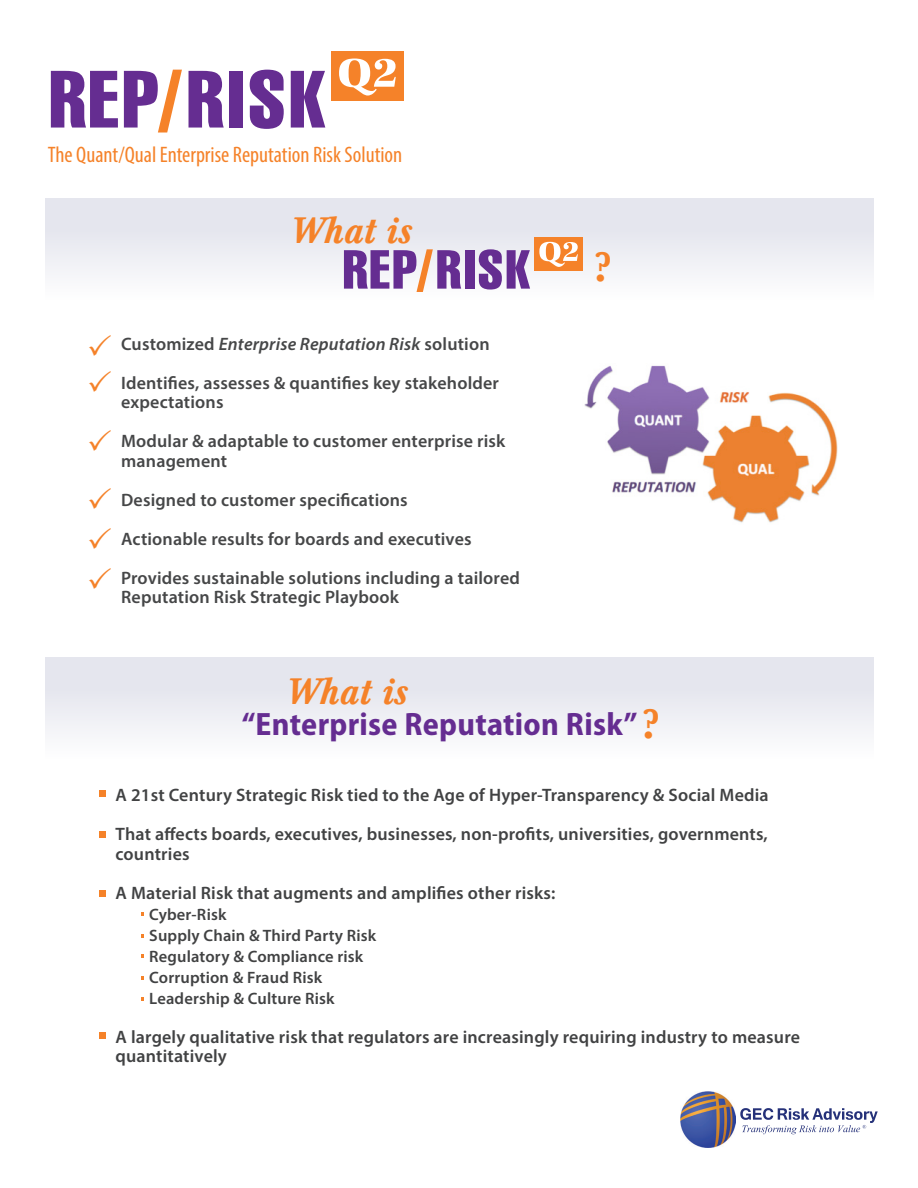
<style>
.page{position:relative;width:918px;height:1188px;background:#fff}
.page>*{position:absolute;margin:0;border:0;box-sizing:border-box;transform-origin:0 0}
.t1{font:500 42.3px "Baskerville T";color:#f58229}
.t2{font:italic 500 38.1px "Baskerville T";letter-spacing:.01em;color:#f58229}
.t3{font:700 semi-condensed 32.4px "Myriad Pro";letter-spacing:.01em;color:#652d91}
.t4{font:condensed 22.5px "Myriad Pro";color:#f58229}
.gec_gold_square{font:600 18px/19.5px "Myriad Pro";letter-spacing:.01em;color:#414243}
.gec_gold_square-2{font:600 18px/19.5px "Myriad Pro";letter-spacing:.01em;color:#464748}
.gec_gold_square-3{font:italic 600 18px "Myriad Pro";letter-spacing:.01em;color:#464748}
.gec_gold_square-4{font:600 16.5px "Myriad Pro";letter-spacing:.01em;color:#414243}
.s1{font-style:normal}
</style>
<div class="page">
<div style="left:45px;top:657px;width:828px;height:107px;background:linear-gradient(to bottom,#dfe0ea,#fefefe)"></div>
<div style="left:45px;top:198px;width:828px;height:106px;background:linear-gradient(to bottom,#dfe0ea,#fdfdfd)"></div>
<img style="left:680px;top:1092px;width:56px;height:55px">
<svg style="left:740px;top:1108px;width:138px;height:26px"></svg>
<svg style="left:99px;top:791px;width:6px;height:6px"></svg>
<svg style="left:99px;top:832px;width:6px;height:6px"></svg>
<svg style="left:99px;top:890px;width:6px;height:6px"></svg>
<svg style="left:99px;top:1033px;width:6px;height:6px"></svg>
<svg style="left:141px;top:954px;width:3px;height:4px"></svg>
<svg style="left:141px;top:997px;width:3px;height:4px"></svg>
<svg style="left:51px;top:71px;width:67px;height:57px"></svg>
<svg style="left:124px;top:70px;width:58px;height:63px"></svg>
<svg style="left:189px;top:71px;width:35px;height:57px"></svg>
<div style="left:230px;top:71px;width:13px;height:57px;background:#652d91"></div>
<svg style="left:250px;top:70px;width:34px;height:59px"></svg>
<svg style="left:291px;top:71px;width:34px;height:57px"></svg>
<div style="left:332px;top:51px;width:72px;height:50px;background:#f58229"></div>
<svg style="left:339px;top:59px;width:57px;height:37px"></svg>
<img style="left:584px;top:365px;width:254px;height:158px">
<svg style="left:344px;top:249px;width:117px;height:43px"></svg>
<div style="left:465px;top:250px;width:9px;height:39px;background:#652d91"></div>
<svg style="left:479px;top:249px;width:51px;height:41px"></svg>
<div style="left:534px;top:237px;width:49px;height:33px;background:#f58229"></div>
<svg style="left:539px;top:242px;width:39px;height:25px"></svg>
<p class="t4" style="left:48px;top:141px;width:356px">The Quant/Qual Enterprise Reputation Risk Solution</p>
<p class="t2" style="left:290px;top:208px;width:124px">What is</p>
<p class="gec_gold_square-3" style="left:121px;top:332px;width:370px"><span class="s1">Customized</span> Enterprise Reputation Risk <span class="s1">solution</span></p>
<p class="gec_gold_square-2" style="left:121px;top:373px;width:379px">Identifies, assesses &amp; quantifies key stakeholder expectations</p>
<p class="gec_gold_square-2" style="left:121px;top:431px;width:386px">Modular &amp; adaptable to customer enterprise risk management</p>
<p class="gec_gold_square-2" style="left:121px;top:490px;width:288px">Designed to customer specifications</p>
<p class="gec_gold_square-2" style="left:121px;top:529px;width:352px">Actionable results for boards and executives</p>
<p class="gec_gold_square-2" style="left:121px;top:568px;width:400px">Provides sustainable solutions including a tailored<br>Reputation Risk Strategic Playbook</p>
<p class="t1" style="left:594px;top:241px;width:19px">?</p>
<p class="t2" style="left:286px;top:669px;width:124px">What is</p>
<p class="t3" style="left:242px;top:706px;width:397px">“Enterprise Reputation Risk”</p>
<p class="t1" style="left:642px;top:699px;width:19px">?</p>
<p class="gec_gold_square" style="left:116px;top:785px;width:655px">A 21st Century Strategic Risk tied to the Age of Hyper-Transparency &amp; Social Media</p>
<p class="gec_gold_square" style="left:116px;top:824px;width:654px">That affects boards, executives, businesses, non-profits, universities, governments, countries</p>
<p class="gec_gold_square" style="left:116px;top:883px;width:441px">A Material Risk that augments and amplifies other risks:</p>
<p class="gec_gold_square-4" style="left:149px;top:904px;width:79px">Cyber-Risk</p>
<p class="gec_gold_square-4" style="left:149px;top:925px;width:229px">Supply Chain &amp; Third Party Risk</p>
<p class="gec_gold_square-4" style="left:149px;top:946px;width:215px">Regulatory &amp; Compliance risk</p>
<p class="gec_gold_square-4" style="left:149px;top:967px;width:174px">Corruption &amp; Fraud Risk</p>
<p class="gec_gold_square-4" style="left:149px;top:988px;width:187px">Leadership &amp; Culture Risk</p>
<p class="gec_gold_square" style="left:116px;top:1027px;width:686px">A largely qualitative risk that regulators are increasingly requiring industry to measure quantitatively</p>
</div>
